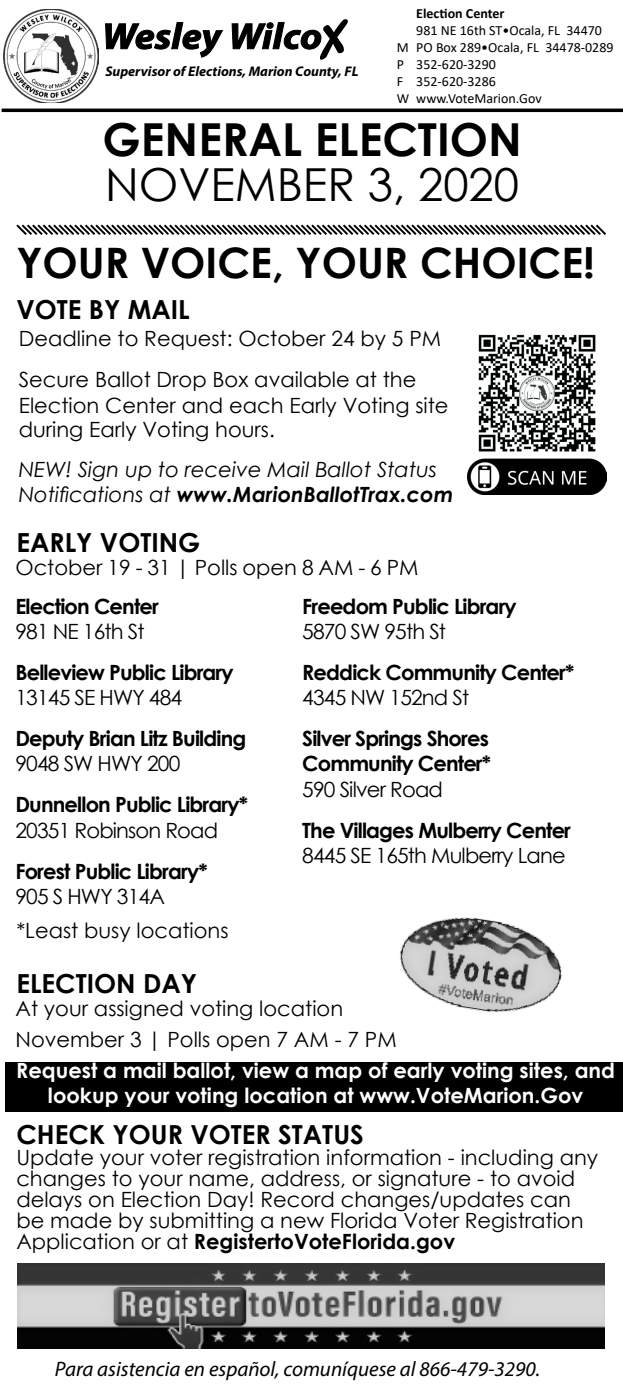
<style>
.page{position:relative;width:623px;height:1386px;background:#fff}
.page>*{position:absolute;margin:0;border:0;box-sizing:border-box;transform-origin:0 0}
.t1{font:700 45.5px "Century Gothic";color:#000}
.t2{font:45.5px "Century Gothic";color:#000}
.t3{font:700 42px "Century Gothic";color:#000}
.t4{font:700 26.25px "Century Gothic";color:#000}
.t5{font:700 26.25px "Century Gothic";color:#000101}
.t6{font:21px/40.9px "Century Gothic";color:#000}
.t7{font:21px/21px "Century Gothic";color:#000101}
.t8{font:700 21px/25.2px "Century Gothic";letter-spacing:-.04em;color:#000}
.t9{font:21px "Century Gothic";letter-spacing:-.04em;color:#000}
.t10{font:700 21px/25.2px "Century Gothic";color:#fff;text-align:center}
.t11{font:italic 21px/25.2px "Century Gothic";color:#000}
.t12{font:italic 21px "Myriad Pro";color:#000101}
.t13{font:14px/17px "Calibri";color:#000}
.t14{font:italic 700 14px "Myriad Pro";color:#000}
.t15{font:700 14px "Calibri";color:#000}
.s1{font-weight:700}
</style>
<div class="page">
<svg style="left:16px;top:224px;width:591px;height:11px"></svg>
<svg style="left:105px;top:19px;width:243px;height:41px"></svg>
<img style="left:3px;top:9px;width:95px;height:94px">
<hr style="left:2px;top:109px;width:620px;height:3px;background:#000">
<div style="left:5px;top:1062px;width:617px;height:50px;background:#000"></div>
<img style="left:17px;top:1263px;width:587px;height:85px">
<img style="left:400px;top:917px;width:162px;height:96px">
<img style="left:478px;top:451px;width:118px;height:1px">
<img style="left:467px;top:458px;width:138px;height:37px">
<svg style="left:478px;top:334px;width:118px;height:117px"></svg>
<p class="t14" style="left:105px;top:62px;width:254px">Supervisor of Elections, Marion County, FL</p>
<p class="t15" style="left:416px;top:4px;width:90px">Election Center</p>
<p class="t13" style="left:416px;top:22px;width:199px">981 NE 16th ST•Ocala, FL 34470<br>PO Box 289•Ocala, FL 34478-0289<br>352-620-3290<br>352-620-3286 www.VoteMarion.Gov</p>
<p class="t13" style="left:396px;top:39px;width:14px">M<br>P<br>F<br>W</p>
<h1 class="t1" style="left:103px;top:105px;width:420px">GENERAL ELECTION</h1>
<h1 class="t2" style="left:105px;top:153px;width:415px">NOVEMBER 3, 2020</h1>
<h2 class="t3" style="left:16px;top:231px;width:579px">YOUR VOICE, YOUR CHOICE!</h2>
<p class="t4" style="left:16px;top:290px;width:175px">VOTE BY MAIL</p>
<p class="t6" style="left:19px;top:318px;width:423px">Deadline to Request: October 24 by 5 PM<br>Secure Ballot Drop Box available at the</p>
<p class="t6" style="left:19px;top:392px;width:431px;line-height:24.5px">Election Center and each Early Voting site during Early Voting hours.</p>
<p class="t11" style="left:19px;top:457px;width:436px">NEW! Sign up to receive Mail Ballot Status<br>Notifications at <span class="s1">www.MarionBallotTrax.com</span></p>
<p class="t4" style="left:16px;top:523px;width:185px">EARLY VOTING</p>
<p class="t6" style="left:15px;top:547px;width:404px">October 19 - 31 | Polls open 8 AM - 6 PM</p>
<p class="t8" style="left:15px;top:593px;width:145px">Election Center</p>
<p class="t9" style="left:15px;top:617px;width:131px">981 NE 16th St</p>
<p class="t8" style="left:15px;top:659px;width:219px">Belleview Public Library</p>
<p class="t9" style="left:15px;top:683px;width:168px">13145 SE HWY 484</p>
<p class="t8" style="left:15px;top:725px;width:232px">Deputy Brian Litz Building</p>
<p class="t9" style="left:15px;top:749px;width:166px">9048 SW HWY 200</p>
<p class="t8" style="left:15px;top:791px;width:234px">Dunnellon Public Library*</p>
<p class="t9" style="left:15px;top:815px;width:204px">20351 Robinson Road</p>
<p class="t8" style="left:15px;top:857px;width:193px">Forest Public Library*</p>
<p class="t9" style="left:15px;top:882px;width:151px">905 S HWY 314A</p>
<p class="t8" style="left:302px;top:593px;width:216px">Freedom Public Library</p>
<p class="t9" style="left:302px;top:617px;width:145px">5870 SW 95th St</p>
<p class="t8" style="left:302px;top:659px;width:273px">Reddick Community Center*</p>
<p class="t9" style="left:302px;top:683px;width:168px">4345 NW 152nd St</p>
<p class="t8" style="left:302px;top:725px;width:190px">Silver Springs Shores<br>Community Center*</p>
<p class="t9" style="left:302px;top:774px;width:142px">590 Silver Road</p>
<p class="t8" style="left:302px;top:816px;width:270px">The Villages Mulberry Center</p>
<p class="t9" style="left:302px;top:841px;width:265px">8445 SE 165th Mulberry Lane</p>
<p class="t6" style="left:16px;top:910px;width:213px">*Least busy locations</p>
<p class="t4" style="left:16px;top:963px;width:182px">ELECTION DAY</p>
<p class="t6" style="left:15px;top:992px;width:382px;line-height:31.5px">At your assigned voting location<br>November 3 | Polls open 7 AM - 7 PM</p>
<p class="t10" style="left:16px;top:1057px;width:600px">Request a mail ballot, view a map of early voting sites, and lookup your voting location at www.VoteMarion.Gov</p>
<p class="t5" style="left:16px;top:1115px;width:349px">CHECK YOUR VOTER STATUS</p>
<p class="t7" style="left:16px;top:1147px;width:583px">Update your voter registration information - including any changes to your name, address, or signature - to avoid delays on Election Day! Record changes/updates can be made by submitting a new Florida Voter Registration Application or at <span class="s1">RegistertoVoteFlorida.gov</span></p>
<p class="t12" style="left:55px;top:1356px;width:486px">Para asistencia en español, comuníquese al 866-479-3290.</p>
</div>
